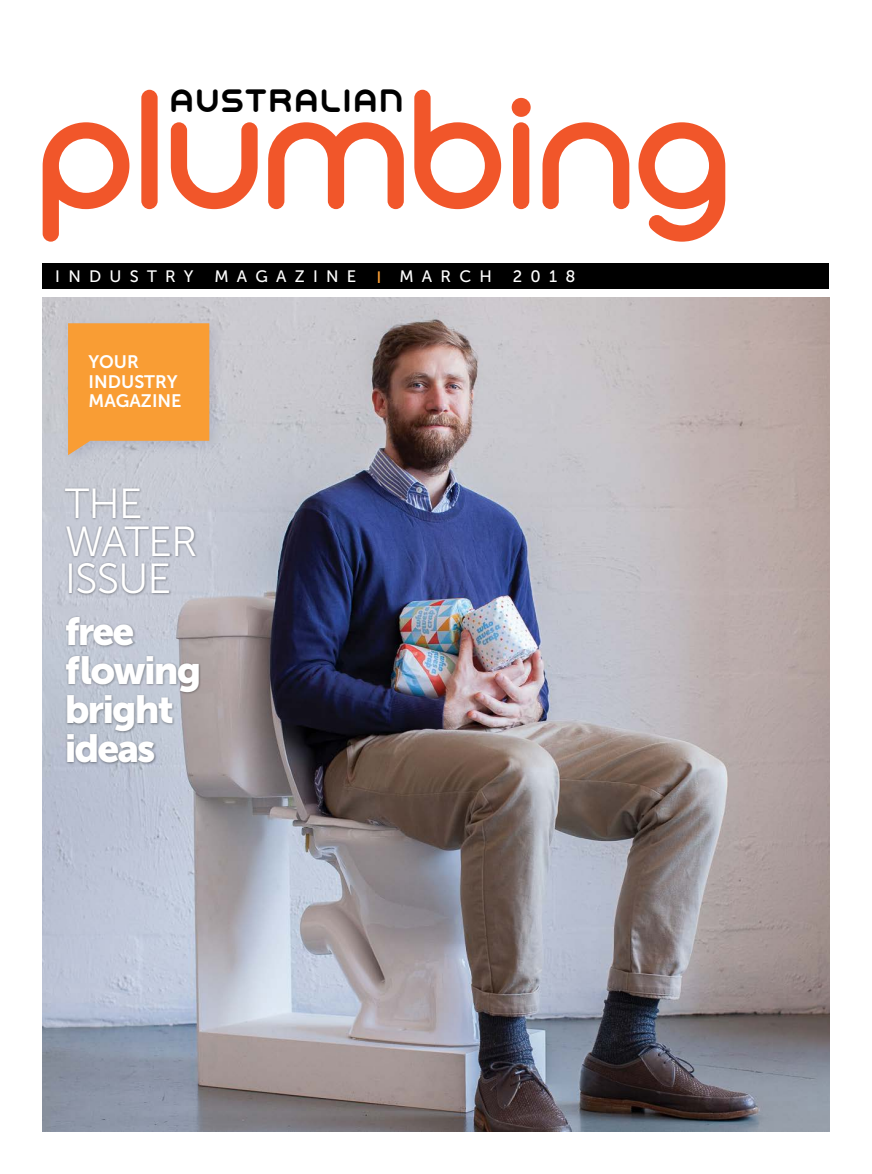
<style>
.page{position:relative;width:872px;height:1174px;background:#fff}
.page>*{position:absolute;margin:0;border:0;box-sizing:border-box;transform-origin:0 0}
.t1{font:169.5px "Geometry Soft Pro Regular A";color:#f1562a}
.t2{font:42px/37.5px "Museo Sans 300";letter-spacing:-.025em;color:#fff}
.t3{font:39px/39px "Museo Sans 900";letter-spacing:-.05em;color:#fff}
.t4{font:35.4px "Geometry Soft Pro Bold Y";letter-spacing:.085em;color:#000}
.t5{font:18px/19.5px "Museo Sans 700";color:#fff}
.t6{font:16.5px "Museo Sans 500";letter-spacing:.5em;color:#fff}
.s1{font-family:"Museo Sans 900";font-size:12px;color:#f99d34}
</style>
<div class="page">
<img style="left:43px;top:298px;width:786px;height:833px">
<div style="left:43px;top:264px;width:786px;height:25px;background:#000"></div>
<div style="left:63px;top:487px;width:138px;height:279px;background:#000;opacity:.4"></div>
<div style="left:61px;top:316px;width:164px;height:153px;background:#1b2168;opacity:.12"></div>
<svg style="left:68px;top:323px;width:141px;height:132px;background:#f3a043"></svg>
<h3 class="t4" style="left:170px;top:83px;width:234px">AUSTRALIAN</h3>
<h1 class="t1" style="left:37px;top:68px;width:695px">plumbing</h1>
<p class="t6" style="left:55px;top:268px;width:140px">INDUSTRY</p>
<p class="t6" style="left:214px;top:268px;width:143px">MAGAZINE</p>
<p class="t6" style="left:377px;top:268px;width:116px"><span class="s1">|</span> MARCH</p>
<p class="t6" style="left:513px;top:268px;width:64px">2018</p>
<p class="t5" style="left:89px;top:352px;width:94px">YOUR<br>INDUSTRY<br>MAGAZINE</p>
<h2 class="t2" style="left:65px;top:485px;width:134px">THE<br>WATER<br>ISSUE</h2>
<h3 class="t3" style="left:65px;top:611px;width:138px">free flowing bright ideas</h3>
</div>
